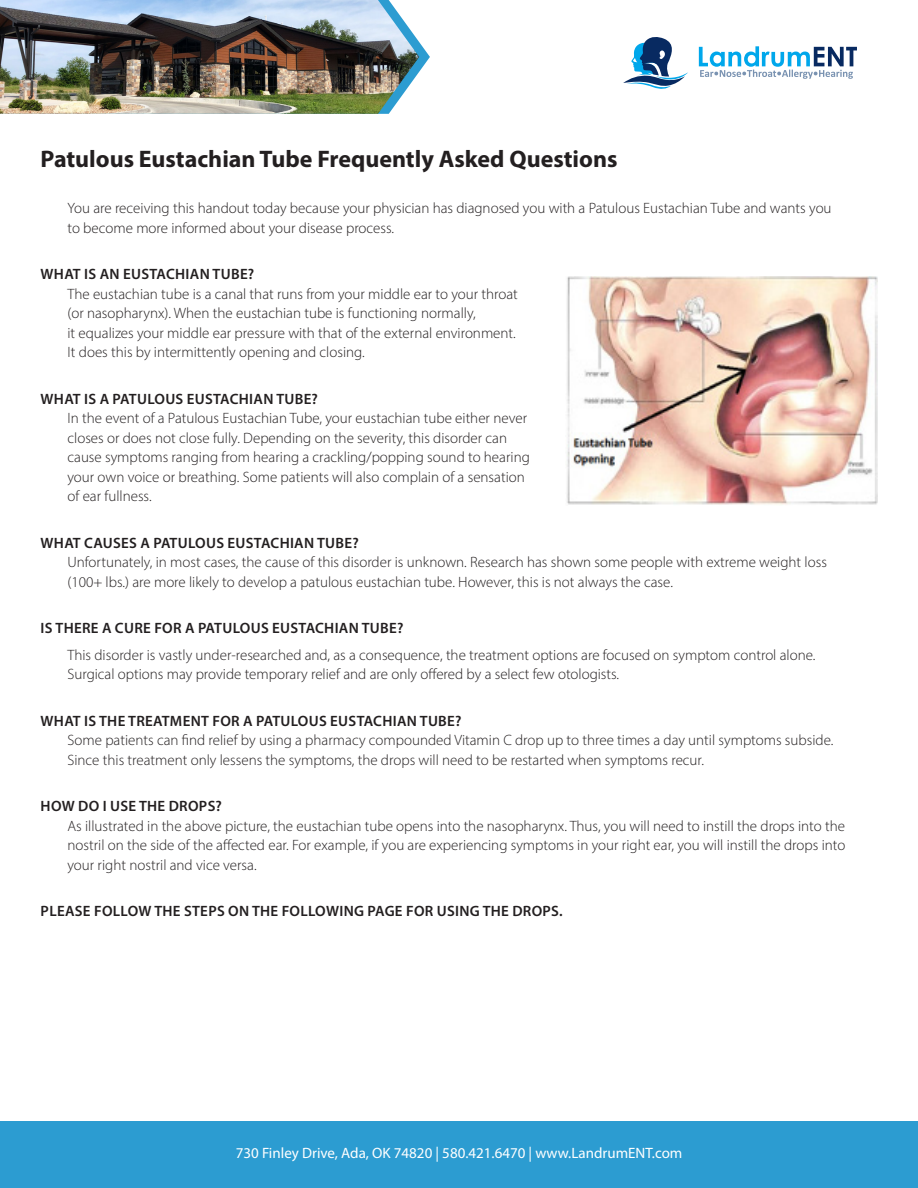
<style>
.page{position:relative;width:918px;height:1188px;background:#fff}
.page>*{position:absolute;margin:0;border:0;box-sizing:border-box;transform-origin:0 0}
.Page_Title{font:700 24px "Myriad Pro";color:#231f20}
.Paragraph_Text{font:300 15px/19.5px "Myriad Pro";color:#231f20}
.Paragraph_Text-2{font:600 15px "Myriad Pro";letter-spacing:.02em;color:#231f20}
.t1{font:15px "Myriad Pro";color:#fff}
</style>
<div class="page">
<div style="left:0;top:1121px;width:918px;height:67px;background:#2c9cd1"></div>
<img style="left:0;top:0;width:419px;height:114px">
<svg style="left:623px;top:37px;width:65px;height:52px"></svg>
<svg style="left:699px;top:46px;width:158px;height:33px"></svg>
<img style="left:567px;top:276px;width:311px;height:229px">
<p class="Page_Title" style="left:40px;top:143px;width:579px">Patulous Eustachian Tube Frequently Asked Questions</p>
<p class="Paragraph_Text" style="left:68px;top:199px;width:766px">You are receiving this handout today because your physician has diagnosed you with a Patulous Eustachian Tube and wants you to become more informed about your disease process.</p>
<p class="Paragraph_Text-2" style="left:41px;top:265px;width:215px">WHAT IS AN EUSTACHIAN TUBE?</p>
<p class="Paragraph_Text" style="left:68px;top:284px;width:452px">The eustachian tube is a canal that runs from your middle ear to your throat (or nasopharynx). When the eustachian tube is functioning normally,<br>it equalizes your middle ear pressure with that of the external environment.<br>It does this by intermittently opening and closing.</p>
<p class="Paragraph_Text-2" style="left:41px;top:389px;width:279px">WHAT IS A PATULOUS EUSTACHIAN TUBE?</p>
<p class="Paragraph_Text" style="left:68px;top:409px;width:464px">In the event of a Patulous Eustachian Tube, your eustachian tube either never closes or does not close fully. Depending on the severity, this disorder can cause symptoms ranging from hearing a crackling/popping sound to hearing your own voice or breathing. Some patients will also complain of a sensation of ear fullness.</p>
<p class="Paragraph_Text-2" style="left:41px;top:533px;width:320px">WHAT CAUSES A PATULOUS EUSTACHIAN TUBE?</p>
<p class="Paragraph_Text" style="left:68px;top:553px;width:761px">Unfortunately, in most cases, the cause of this disorder is unknown. Research has shown some people with extreme weight loss (100+ lbs.) are more likely to develop a patulous eustachian tube. However, this is not always the case.</p>
<p class="Paragraph_Text-2" style="left:41px;top:619px;width:364px">IS THERE A CURE FOR A PATULOUS EUSTACHIAN TUBE?</p>
<p class="Paragraph_Text" style="left:68px;top:645px;width:750px">This disorder is vastly under-researched and, as a consequence, the treatment options are focused on symptom control alone.<br>Surgical options may provide temporary relief and are only offered by a select few otologists.</p>
<p class="Paragraph_Text-2" style="left:41px;top:711px;width:422px">WHAT IS THE TREATMENT FOR A PATULOUS EUSTACHIAN TUBE?</p>
<p class="Paragraph_Text" style="left:68px;top:730px;width:767px">Some patients can find relief by using a pharmacy compounded Vitamin C drop up to three times a day until symptoms subside.<br>Since this treatment only lessens the symptoms, the drops will need to be restarted when symptoms recur.</p>
<p class="Paragraph_Text-2" style="left:41px;top:797px;width:183px">HOW DO I USE THE DROPS?</p>
<p class="Paragraph_Text" style="left:68px;top:816px;width:779px;text-align:justify">As illustrated in the above picture, the eustachian tube opens into the nasopharynx. Thus, you will need to instill the drops into the nostril on the side of the affected ear. For example, if you are experiencing symptoms in your right ear, you will instill the drops into your right nostril and vice versa.</p>
<p class="Paragraph_Text-2" style="left:41px;top:902px;width:524px">PLEASE FOLLOW THE STEPS ON THE FOLLOWING PAGE FOR USING THE DROPS.</p>
<p class="t1" style="left:236px;top:1144px;width:448px">730 Finley Drive, Ada, OK 74820 | 580.421.6470 | www.LandrumENT.com</p>
</div>
